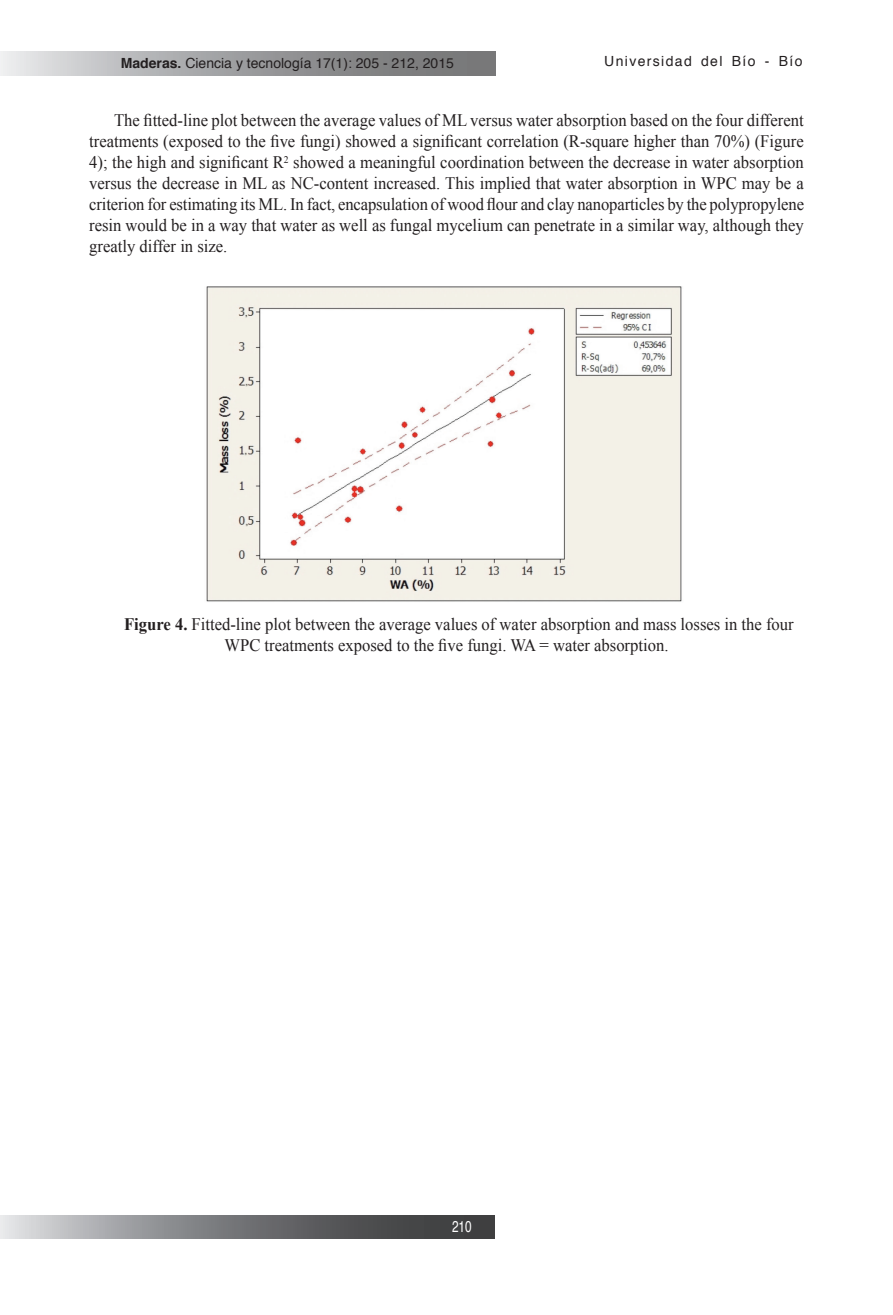
<style>
.page{position:relative;width:893px;height:1315px;background:#fff}
.page>*{position:absolute;margin:0;border:0;box-sizing:border-box;transform-origin:0 0}
.t1{font:17.5px/21px "Times New Roman";color:#231f20;text-align:justify;scale:.95 1}
.t2{font:15.75px "Helvetica";color:#fff;scale:.75 1}
.t3{font:14px "Helvetica";color:#231f20}
.t4{font:14px "Helvetica";letter-spacing:.095em;color:#231f20}
.s1{font-weight:700}
</style>
<div class="page">
<svg style="left:0;top:1215px;width:495px;height:24px;background:#7a7b7d"></svg>
<svg style="left:0;top:51px;width:495px;height:24px;background:#a2a3a4"></svg>
<img style="left:206px;top:286px;width:476px;height:316px">
<p class="t3" style="left:121px;top:52px;width:335px"><span class="s1">Maderas.</span> Ciencia y tecnología 17(1): 205 - 212, 2015</p>
<p class="t4" style="left:604px;top:51px;width:200px">Universidad del Bío - Bío</p>
<p class="t1" style="left:89px;top:110px;width:754px;text-indent:25px">The fitted-line plot between the average values of ML versus water absorption based on the four different treatments (exposed to the five fungi) showed a significant correlation (R-square higher than 70%) (Figure 4); the high and significant R<sup>2</sup> showed a meaningful coordination between the decrease in water absorption versus the decrease in ML as NC-content increased. This implied that water absorption in WPC may be a criterion for estimating its ML. In fact, encapsulation of wood flour and clay nanoparticles by the polypropylene resin would be in a way that water as well as fungal mycelium can penetrate in a similar way, although they greatly differ in size.</p>
<p class="t1" style="left:224px;top:614px;width:601px;text-indent:-100px"><span class="s1">Figure 4.</span> Fitted-line plot between the average values of water absorption and mass losses in the four<br>WPC treatments exposed to the five fungi. WA = water absorption.</p>
<p class="t2" style="left:452px;top:1213px;width:28px">210</p>
</div>
